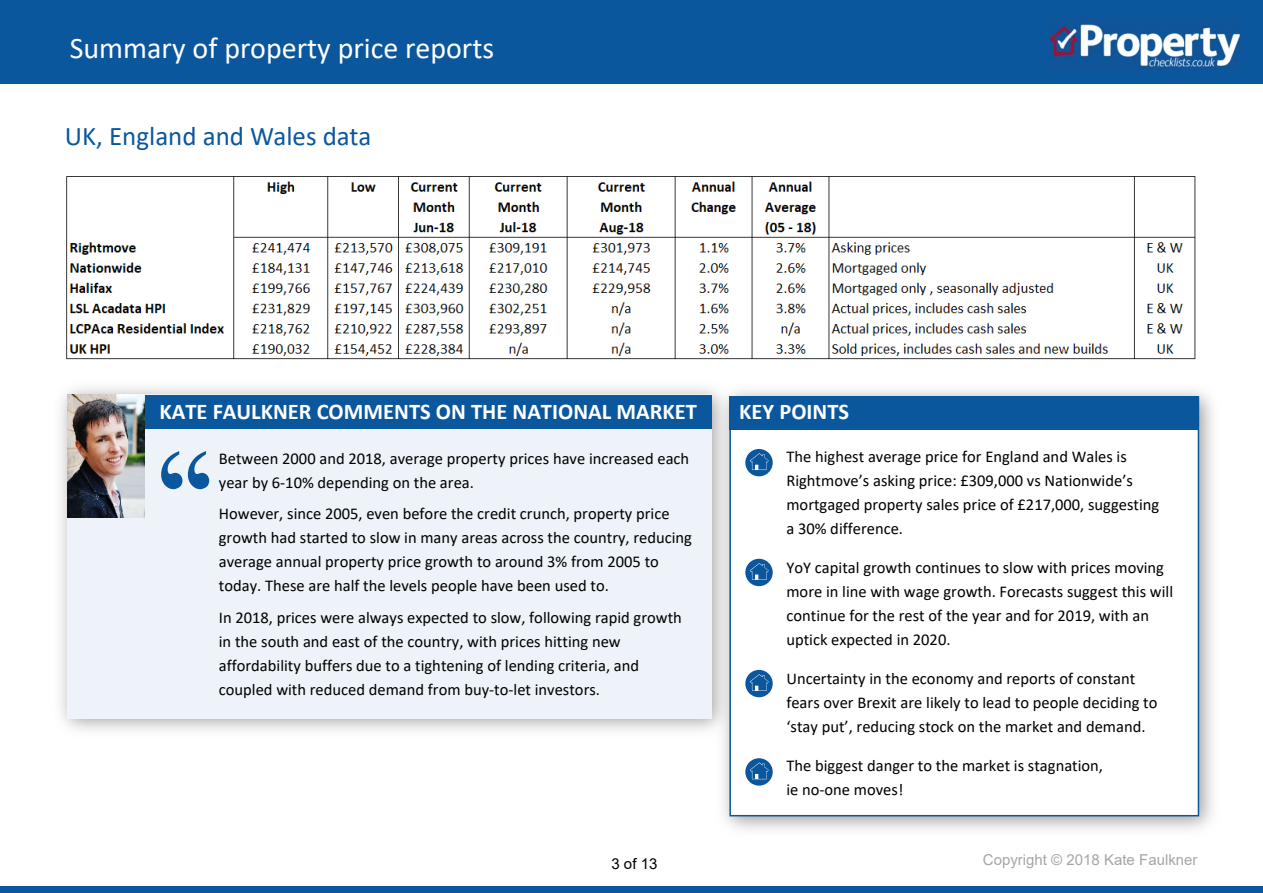
<style>
.page{position:relative;width:1263px;height:893px;background:#fff}
.page>*{position:absolute;margin:0;border:0;box-sizing:border-box;transform-origin:0 0}
.t1{font:150.45px "Times New Roman";color:#0a579e;scale:.95 1}
.t2{font:30px "Calibri";color:#fff}
.t3{font:27px "Calibri";color:#0a579e}
.t4{font:700 22.5px "Calibri";color:#fff}
.t5{font:16.5px/24px "Calibri";color:#000}
.t6{font:15px "Arial";color:#a6a6a6}
.t7{font:15px "Arial";color:#000}
</style>
<div class="page">
<div style="left:0;top:887px;width:1263px;height:6px;background:#0a579e"></div>
<div style="left:0;top:0;width:1263px;height:83px;background:#0a579e"></div>
<img style="left:1049px;top:21px;width:192px;height:49px">
<img style="left:60px;top:387px;width:649px;height:344px">
<div style="left:67px;top:395px;width:645px;height:324px;background:#edf3f8"></div>
<div style="left:67px;top:395px;width:645px;height:33px;background:#0a579e"></div>
<img style="left:67px;top:395px;width:77px;height:122px">
<img style="left:66px;top:176px;width:1130px;height:184px">
<img style="left:709px;top:389px;width:504px;height:441px">
<div style="left:729px;top:396px;width:470px;height:420px;background:#fff;border:2px solid #0a579e"></div>
<div style="left:729px;top:396px;width:470px;height:33px;background:#0a579e"></div>
<div style="left:745px;top:449px;width:28px;height:27px;background:#0a579e;border-radius:50%"></div>
<svg style="left:750px;top:453px;width:19px;height:17px"></svg>
<div style="left:745px;top:559px;width:28px;height:27px;background:#0a579e;border-radius:50%"></div>
<svg style="left:750px;top:563px;width:19px;height:17px"></svg>
<div style="left:745px;top:670px;width:28px;height:27px;background:#0a579e;border-radius:50%"></div>
<svg style="left:750px;top:674px;width:19px;height:17px"></svg>
<svg style="left:745px;top:758px;width:28px;height:28px"></svg>
<svg style="left:750px;top:762px;width:19px;height:17px"></svg>
<h2 class="t2" style="left:70px;top:36px;width:426px">Summary of property price reports</h2>
<h3 class="t3" style="left:65px;top:125px;width:308px">UK, England and Wales data</h3>
<h3 class="t4" style="left:159px;top:402px;width:539px">KATE FAULKNER COMMENTS ON THE NATIONAL MARKET</h3>
<h1 class="t1" style="left:148px;top:449px;width:80px">‘‘</h1>
<p class="t5" style="left:219px;top:448px;width:472px">Between 2000 and 2018, average property prices have increased each year by 6-10% depending on the area.</p>
<p class="t5" style="left:219px;top:503px;width:475px">However, since 2005, even before the credit crunch, property price growth had started to slow in many areas across the country, reducing average annual property price growth to around 3% from 2005 to today. These are half the levels people have been used to.</p>
<p class="t5" style="left:219px;top:607px;width:464px">In 2018, prices were always expected to slow, following rapid growth in the south and east of the country, with prices hitting new affordability buffers due to a tightening of lending criteria, and coupled with reduced demand from buy-to-let investors.</p>
<p class="t7" style="left:611px;top:858px;width:47px">3 of 13</p>
<h3 class="t4" style="left:739px;top:402px;width:111px">KEY POINTS</h3>
<p class="t5" style="left:786px;top:446px;width:374px">The highest average price for England and Wales is Rightmove’s asking price: £309,000 vs Nationwide’s mortgaged property sales price of £217,000, suggesting a 30% difference.</p>
<p class="t5" style="left:786px;top:557px;width:388px">YoY capital growth continues to slow with prices moving more in line with wage growth. Forecasts suggest this will continue for the rest of the year and for 2019, with an uptick expected in 2020.</p>
<p class="t5" style="left:786px;top:668px;width:373px">Uncertainty in the economy and reports of constant fears over Brexit are likely to lead to people deciding to ‘stay put’, reducing stock on the market and demand.</p>
<p class="t5" style="left:786px;top:755px;width:318px">The biggest danger to the market is stagnation, ie no-one moves!</p>
<p class="t6" style="left:983px;top:854px;width:216px">Copyright © 2018 Kate Faulkner</p>
</div>
